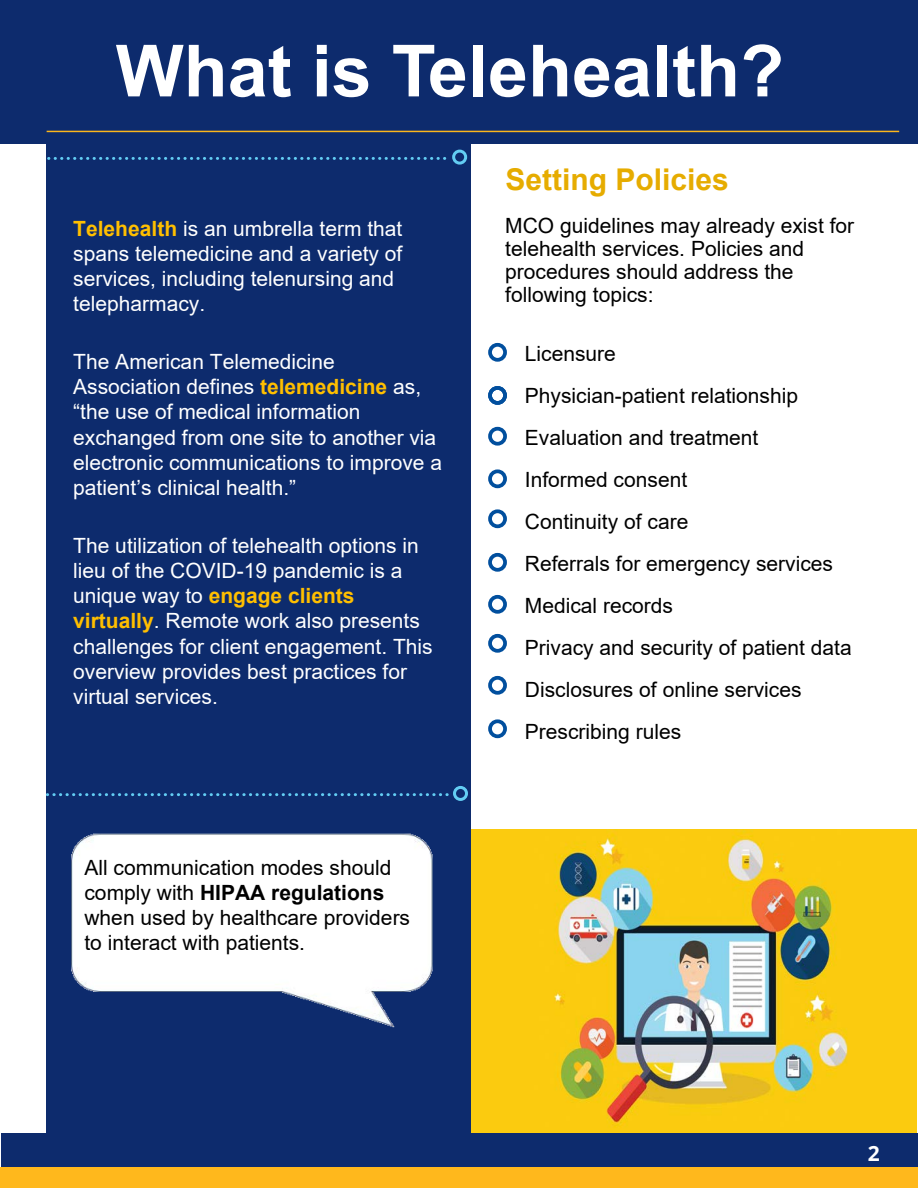
<style>
.page{position:relative;width:918px;height:1188px;background:#fff}
.page>*{position:absolute;margin:0;border:0;box-sizing:border-box;transform-origin:0 0}
.t1{font:700 72px "Arial";color:#fff}
.t2{font:700 30px "Arial";color:#e6ac00}
.t3{font:21px/25.2px "Arial";color:#fff}
.t4{font:21px/42px "Arial";color:#000}
.t5{font:700 21px "Open Sans";color:#fff}
.s1{font-weight:700;color:#ffbf00}
.s2{font-style:inherit}
.s3{font-weight:700}
</style>
<div class="page">
<div style="left:1px;top:1133px;width:917px;height:55px;background:#0d2b6d"></div>
<div style="left:47px;top:144px;width:424px;height:994px;background:#0d2b6d"></div>
<img style="left:471px;top:830px;width:445px;height:302px">
<div style="left:0;top:1168px;width:918px;height:20px;background:#ffb81c"></div>
<div style="left:488px;top:343px;width:19px;height:19px;border:4px solid #014f9e;border-radius:50%"></div>
<div style="left:488px;top:427px;width:19px;height:19px;border:4px solid #014f9e;border-radius:50%"></div>
<div style="left:488px;top:469px;width:19px;height:19px;border:4px solid #014f9e;border-radius:50%"></div>
<svg style="left:47px;top:793px;width:402px;height:3px"></svg>
<div style="left:453px;top:786px;width:15px;height:15px;border:3px solid #63cdf3;border-radius:50%"></div>
<div style="left:488px;top:509px;width:19px;height:19px;border:4px solid #014f9e;border-radius:50%"></div>
<div style="left:488px;top:386px;width:19px;height:19px;border:4px solid #014f9e;border-radius:50%"></div>
<div style="left:488px;top:553px;width:19px;height:19px;border:4px solid #014f9e;border-radius:50%"></div>
<div style="left:488px;top:595px;width:19px;height:19px;border:4px solid #014f9e;border-radius:50%"></div>
<div style="left:488px;top:634px;width:19px;height:19px;border:4px solid #014f9e;border-radius:50%"></div>
<div style="left:488px;top:676px;width:19px;height:19px;border:4px solid #014f9e;border-radius:50%"></div>
<div style="left:488px;top:719px;width:19px;height:19px;border:4px solid #014f9e;border-radius:50%"></div>
<img style="left:71px;top:833px;width:362px;height:195px">
<div style="left:0;top:0;width:918px;height:144px;background:#0d2b6d"></div>
<svg style="left:49px;top:157px;width:398px;height:3px"></svg>
<div style="left:452px;top:150px;width:15px;height:15px;border:3px solid #63cdf3;border-radius:50%"></div>
<hr style="left:47px;top:131px;width:852px;height:1px;background:#fcb61c">
<h1 class="t1" style="left:116px;top:20px;width:670px">What is Telehealth?</h1>
<p class="t3" style="left:73px;top:215px;width:331px"><span class="s1">Telehealth</span> is an umbrella term that spans telemedicine and a variety of services, including telenursing and telepharmacy.</p>
<p class="t3" style="left:73px;top:349px;width:370px">The American Telemedicine Association defines <span class="s1">telemedicine</span> as<span class="s2">, </span>“the use of medical information exchanged from one site to another via electronic communications to improve a patient’s clinical health.”</p>
<p class="t3" style="left:73px;top:533px;width:361px">The utilization of telehealth options in lieu of the COVID-19 pandemic is a unique way to <span class="s1">engage clients virtually</span>. Remote work also presents challenges for client engagement. This overview provides best practices for <span class="s2">virtual services</span>.</p>
<p class="t4" style="left:84px;top:855px;width:327px;line-height:25.2px">All communication modes should comply with <span class="s3">HIPAA regulations </span>when used by healthcare providers to interact with patients.</p>
<h2 class="t2" style="left:505px;top:158px;width:225px">Setting Policies</h2>
<p class="t4" style="left:505px;top:214px;width:350px;line-height:23.1px">MCO guidelines may already exist for telehealth services. Policies and procedures should address the following topics:</p>
<p class="t4" style="left:525px;top:332px;width:328px">Licensure<br><span class="s2">P</span>hysician-patient relationship<br>Evaluation and treatment<br>Informed consent<br>Continuity of care<br>Referrals for emergency services<br>Medical records<br>Privacy and security of patient data<br>Disclosures of online services<br>Prescribing <span class="s2">rules</span></p>
<p class="t5" style="left:868px;top:1138px;width:13px">2</p>
</div>
